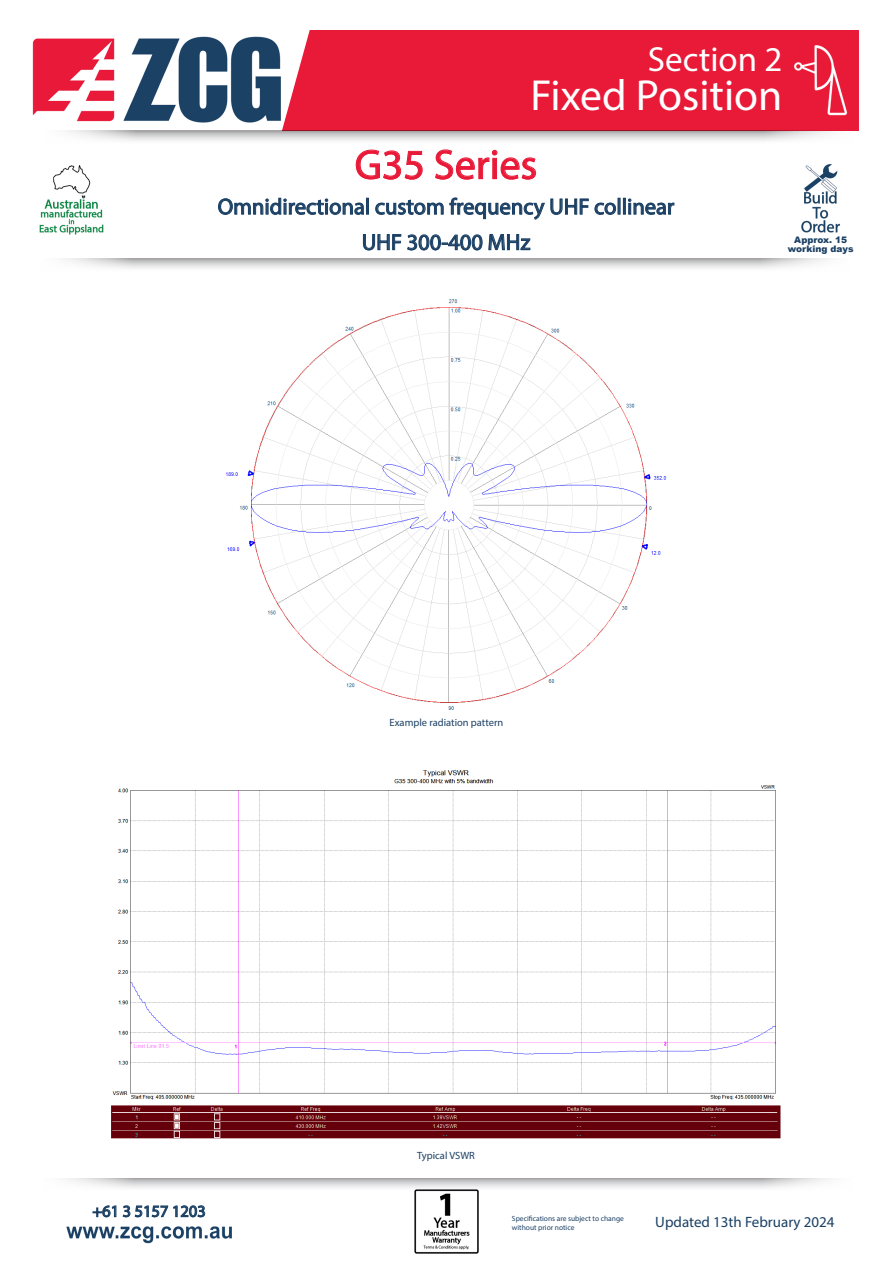
<style>
.page{position:relative;width:893px;height:1263px;background:#fff}
.page>*{position:absolute;margin:0;border:0;box-sizing:border-box;transform-origin:0 0}
.t1{font:43.65px "Myriad Pro";color:#fff}
.t2{font:42px "Myriad Pro";color:#e91938}
.t3{font:34.95px "Myriad Pro";color:#fff}
.t4{font:22.5px "Myriad Pro";color:#1b4064}
.t5{font:16.5px "Myriad Pro";color:#1b4064}
.t6{font:15px "Myriad Pro";color:#1b4064}
.t7{font:10.5px "Myriad Pro";color:#1b4064}
.t8{font:900 9px/9px "Arial";color:#1b4064;text-align:center}
.t9{font:7.5px "Myriad Pro";color:#1b4064}
</style>
<div class="page">
<img style="left:66px;top:1226px;width:166px;height:17px">
<svg style="left:92px;top:1205px;width:114px;height:13px"></svg>
<svg style="left:66px;top:1178px;width:764px;height:13px"></svg>
<svg style="left:65px;top:259px;width:762px;height:10px"></svg>
<div style="left:273px;top:30px;width:586px;height:101px;background:#e91938"></div>
<svg style="left:68px;top:131px;width:764px;height:10px"></svg>
<div style="left:623px;top:198px;width:3px;height:17px;border:1px solid #1b4064"></div>
<svg style="left:628px;top:199px;width:47px;height:16px"></svg>
<svg style="left:218px;top:149px;width:402px;height:102px"></svg>
<img style="left:32px;top:37px;width:250px;height:86px">
<img style="left:414px;top:1190px;width:64px;height:64px">
<img style="left:801px;top:164px;width:39px;height:69px">
<img style="left:785px;top:44px;width:72px;height:72px">
<img style="left:225px;top:299px;width:442px;height:411px">
<img style="left:111px;top:770px;width:670px;height:369px">
<img style="left:39px;top:165px;width:65px;height:70px">
<p class="t3" style="left:648px;top:38px;width:136px">Section 2</p>
<p class="t1" style="left:530px;top:69px;width:254px">Fixed Position</p>
<p class="t2" style="left:355px;top:139px;width:184px">G35 Series</p>
<p class="t4" style="left:218px;top:193px;width:458px">Omnidirectional custom frequency UHF collinear</p>
<p class="t4" style="left:362px;top:228px;width:170px">UHF 300-400 MHz</p>
<p class="t8" style="left:788px;top:235px;width:67px">Approx. 15 working days</p>
<p class="t5" style="left:92px;top:1201px;width:115px">+61 3 5157 1203</p>
<p class="t7" style="left:390px;top:716px;width:115px">Example radiation pattern</p>
<p class="t7" style="left:417px;top:1149px;width:59px">Typical VSWR</p>
<p class="t9" style="left:512px;top:1214px;width:113px">Specifications are subject to change</p>
<p class="t9" style="left:512px;top:1223px;width:64px">without prior notice</p>
<p class="t6" style="left:655px;top:1212px;width:181px">Updated 13th February 2024</p>
</div>
